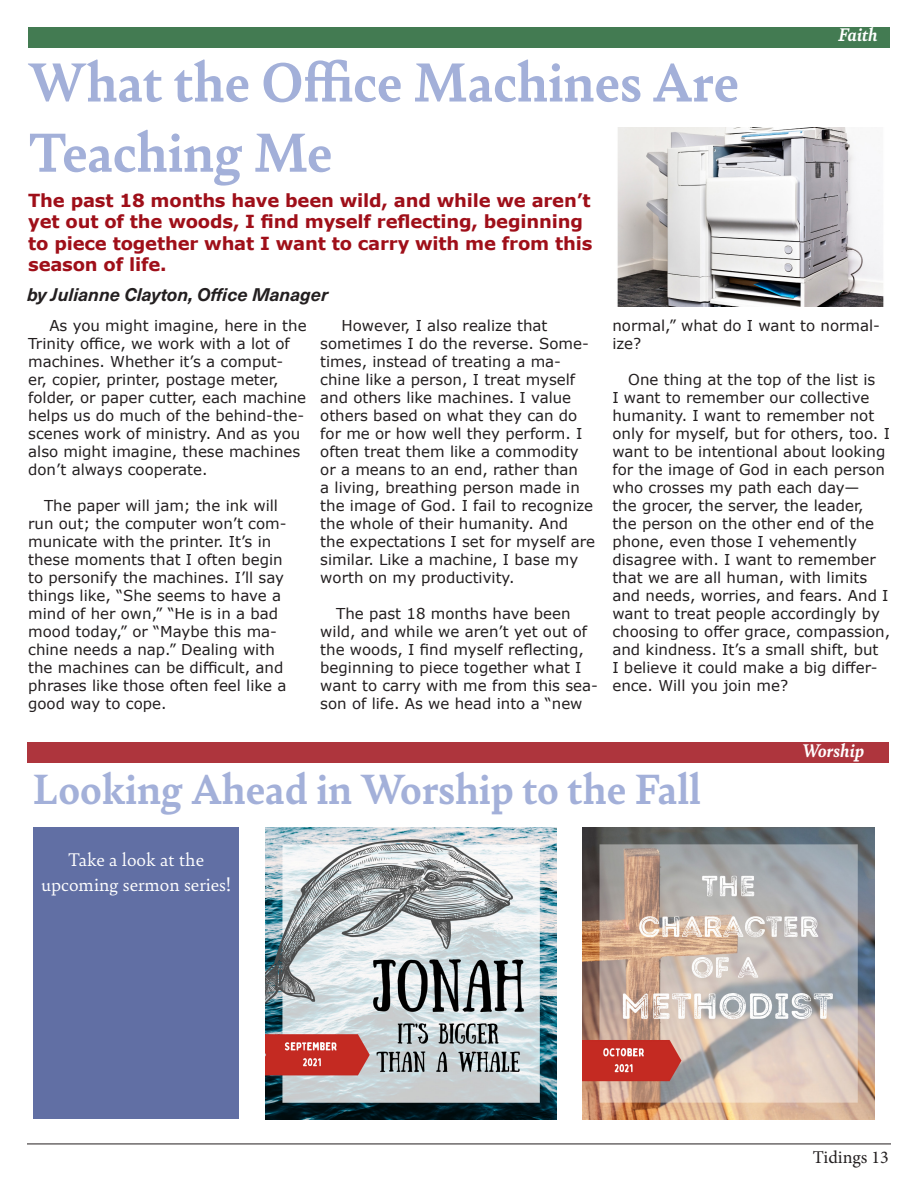
<style>
.page{position:relative;width:918px;height:1188px;background:#fff}
.page>*{position:absolute;margin:0;border:0;box-sizing:border-box;transform-origin:0 0}
.Article_Heading{font:700 58.5px/70.2px "Bely";color:#a3b0d9}
.Article_Heading-2{font:700 45px "Bely";color:#a3b0d9}
.Section_Headings{font:19.5px "Bely";color:#fff}
.t1{font:italic 700 19.5px "Bely";color:#fff}
.Intro{font:700 18px/21.6px "Verdana";letter-spacing:-.01em;color:#9f0f19}
.Paragraph_Style_1{font:italic 700 18px "Neue Haas Unica W1 G";color:#231f20}
.t2{font:18px "Minion Pro";color:#231f20}
.t3{font:15px/18px "Verdana";color:#231f20}
.s1{font-size:21px}
</style>
<div class="page">
<hr style="left:27px;top:1144px;width:864px;height:1px;background:#231f20">
<div style="left:28px;top:27px;width:862px;height:21px;background:#437b52"></div>
<div style="left:27px;top:742px;width:862px;height:21px;background:#ae353d"></div>
<img style="left:617px;top:128px;width:267px;height:178px">
<img style="left:266px;top:828px;width:291px;height:291px">
<img style="left:583px;top:828px;width:291px;height:291px">
<div style="left:33px;top:828px;width:206px;height:291px;background:#616fa4"></div>
<p class="Article_Heading" style="left:28px;top:44px;width:712px">What the Office Machines Are<br>Teaching Me</p>
<p class="Intro" style="left:28px;top:189px;width:566px">The past 18 months have been wild, and while we aren’t yet out of the woods, I find myself reflecting, beginning to piece together what I want to carry with me from this season of life.</p>
<p class="Paragraph_Style_1" style="left:27px;top:281px;width:303px">by Julianne Clayton, Office Manager</p>
<h3 class="t1" style="left:838px;top:21px;width:41px">Faith</h3>
<p class="t3" style="left:28px;top:316px;width:280px;text-indent:21px">As you might imagine, here in the Trinity office, we work with a lot of machines. Whether it’s a comput-<br>er, copier, printer, postage meter, folder, or paper cutter, each machine helps us do much of the behind-the&shy;scenes work of ministry. And as you also might imagine, these machines don’t always cooperate.</p>
<p class="t3" style="left:28px;top:496px;width:260px;text-indent:16px">The paper will jam; the ink will run out; the computer won’t com&shy;municate with the printer. It’s in these moments that I often begin to personify the machines. I’ll say things like, “She seems to have a mind of her own,” “He is in a bad mood today,” or “Maybe this ma&shy;chine needs a nap.” Dealing with the machines can be difficult, and phrases like those often feel like a good way to cope.</p>
<p class="t3" style="left:320px;top:316px;width:276px;text-indent:21px">However, I also realize that sometimes I do the reverse. Some&shy;times, instead of treating a ma&shy;chine like a person, I treat myself and others like machines. I value others based on what they can do for me or how well they perform. I often treat them like a commodity or a means to an end, rather than<br>a living, breathing person made in the image of God. I fail to recognize the whole of their humanity. And the expectations I set for myself are similar. Like a machine, I base my worth on my productivity.</p>
<p class="t3" style="left:320px;top:604px;width:279px;text-indent:16px">The past 18 months have been wild, and while we aren’t yet out of the woods, I find myself reflecting, beginning to piece together what I want to carry with me from this sea&shy;son of life. As we head into a “new</p>
<p class="t3" style="left:612px;top:316px;width:269px">normal,” what do I want to normal&shy;ize?</p>
<p class="t3" style="left:612px;top:370px;width:279px;text-indent:16px">One thing at the top of the list is<br>I want to remember our collective humanity. I want to remember not only for myself, but for others, too. I want to be intentional about looking for the image of God in each person who crosses my path each day—<br>the grocer, the server, the leader, the person on the other end of the phone, even those I vehemently disagree with. I want to remember that we are all human, with limits and needs, worries, and fears. And I want to treat people accordingly by choosing to offer grace, compassion, and kindness. It’s a small shift, but<br>I believe it could make a big differ&shy;ence. Will you join me?</p>
<h3 class="t1" style="left:802px;top:736px;width:64px">Worship</h3>
<p class="Article_Heading-2" style="left:32px;top:757px;width:670px">Looking Ahead in Worship to the Fall</p>
<p class="Section_Headings" style="left:68px;top:846px;width:138px">Take a look at the</p>
<p class="Section_Headings" style="left:41px;top:871px;width:192px">upcoming sermon series<span class="s1">!</span></p>
<p class="t2" style="left:813px;top:1145px;width:78px">Tidings 13</p>
</div>
